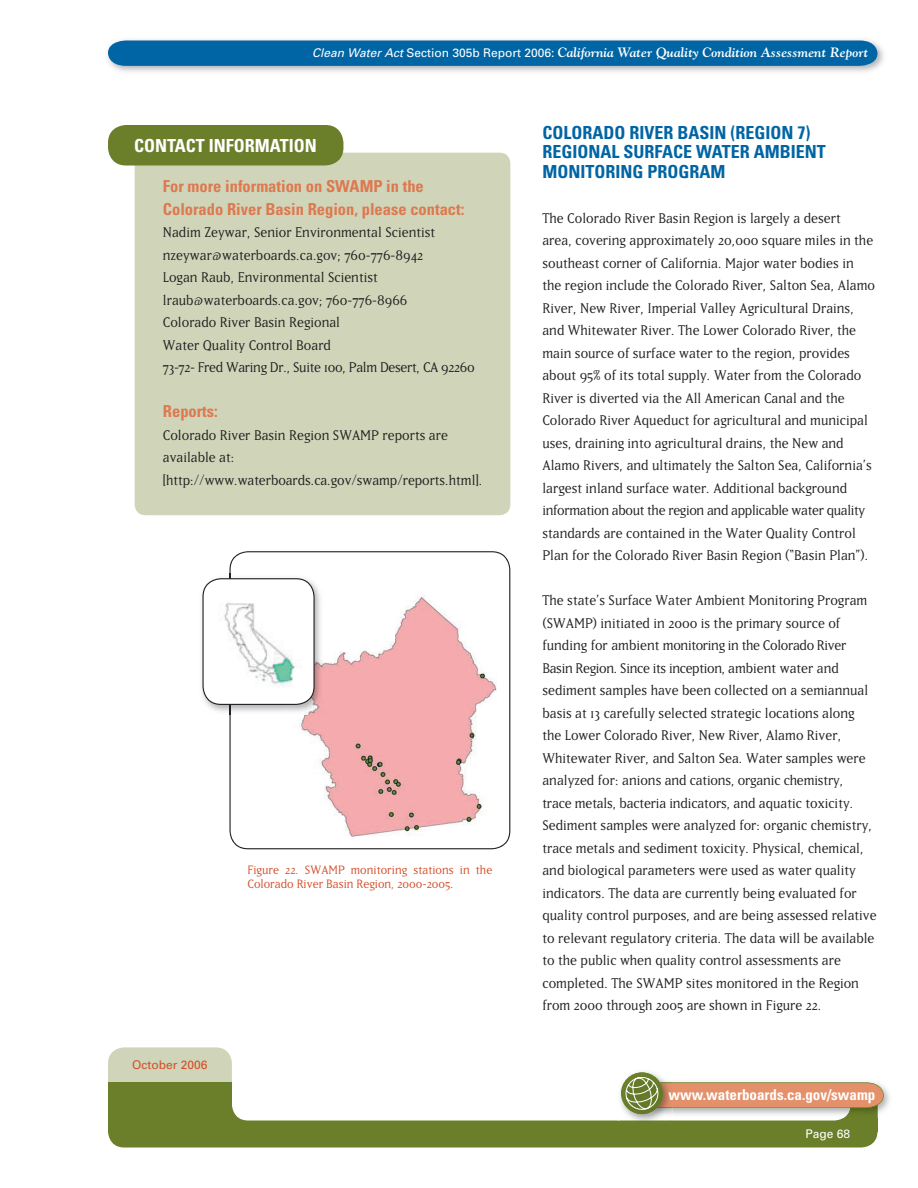
<style>
.page{position:relative;width:918px;height:1188px;background:#fff}
.page>*{position:absolute;margin:0;border:0;box-sizing:border-box;transform-origin:0 0}
.t1{font:700 condensed 18px/19.5px "Univers";color:#0065a4}
.t2{font:700 condensed 18px "Univers";color:#fff}
.t3{font:16.5px/22.5px "Matrix";color:#231f20}
.t4{font:700 condensed 16.5px/22.5px "Univers";color:#dd7950}
.t5{font:700 condensed 15px "Univers";color:#fff}
.t6{font:14.25px/14.2px "Matrix";color:#d34f29}
.t7{font:italic 700 13.5px "Goudy";color:#fff}
.t8{font:12px "Univers";color:#d34f29}
.t9{font:12px "Univers";color:#fff}
.s1{font-family:"Univers";font-weight:400;font-size:12px}
.s2{font-family:"Univers";font-weight:400;font-style:normal;font-size:12px}
</style>
<div class="page">
<div style="left:108px;top:1047px;width:124px;height:54px;background:#d0d5b9;border-radius:16px"></div>
<img style="left:107px;top:39px;width:777px;height:33px">
<div style="left:108px;top:41px;width:770px;height:25px;background:#0065a4"></div>
<div style="left:108px;top:1082px;width:770px;height:66px;background:#6b7f2a;border-radius:16px"></div>
<div style="left:232px;top:1042px;width:618px;height:78px;background:#fff;border-radius:16px"></div>
<div style="left:108px;top:1082px;width:124px;height:41px;background:#6b7f2a"></div>
<img style="left:673px;top:1110px;width:177px;height:8px">
<img style="left:862px;top:1110px;width:16px;height:8px">
<img style="left:620px;top:1090px;width:52px;height:31px">
<img style="left:621px;top:1072px;width:42px;height:42px">
<svg style="left:625px;top:1076px;width:259px;height:34px"></svg>
<div style="left:135px;top:153px;width:375px;height:362px;background:#d0d5b9;border-radius:11px"></div>
<div style="left:108px;top:125px;width:235px;height:40px;background:#6b7f2a;border-radius:18px"></div>
<svg style="left:229px;top:551px;width:281px;height:298px"></svg>
<img style="left:283px;top:591px;width:219px;height:253px">
<img style="left:201px;top:574px;width:124px;height:141px">
<img style="left:283px;top:591px;width:42px;height:124px">
<div style="left:203px;top:579px;width:111px;height:125px;background:#fff;border-radius:18px"></div>
<div style="left:202px;top:578px;width:113px;height:127px;border:1px solid #231f20;border-radius:18px"></div>
<img style="left:224px;top:602px;width:71px;height:85px">
<p class="t7" style="left:312px;top:44px;width:558px"><span class="s1">Clean Water Act</span> <span class="s2">Section 305b Report 2006:</span> California Water Quality Condition Assessment Report</p>
<p class="t2" style="left:134px;top:134px;width:184px">CONTACT INFORMATION</p>
<p class="t4" style="left:163px;top:175px;width:303px">For more information on SWAMP in the<br>Colorado River Basin Region, please contact:</p>
<p class="t3" style="left:163px;top:221px;width:313px">Nadim Zeywar, Senior Environmental Scientist nzeywar@waterboards.ca.gov; 760-776-8942<br>Logan Raub, Environmental Scientist lraub@waterboards.ca.gov; 760-776-8966<br>Colorado River Basin Regional<br>Water Quality Control Board<br>73-72- Fred Waring Dr., Suite 100, Palm Desert, CA 92260</p>
<p class="t4" style="left:163px;top:400px;width:56px">Reports:</p>
<p class="t3" style="left:163px;top:424px;width:321px">Colorado River Basin Region SWAMP reports are available at: [http://www.waterboards.ca.gov/swamp/reports.html].</p>
<p class="t6" style="left:247px;top:863px;width:246px">Figure 22. SWAMP monitoring stations in the<br>Colorado River Basin Region, 2000-2005.</p>
<p class="t8" style="left:132px;top:1057px;width:77px">October 2006</p>
<p class="t1" style="left:542px;top:122px;width:285px">COLORADO RIVER BASIN (REGION 7)<br>REGIONAL SURFACE WATER AMBIENT<br>MONITORING PROGRAM</p>
<p class="t3" style="left:542px;top:207px;width:334px">The Colorado River Basin Region is largely a desert<br>area, covering approximately 20,000 square miles in the southeast corner of California. Major water bodies in the region include the Colorado River, Salton Sea, Alamo River, New River, Imperial Valley Agricultural Drains, and Whitewater River. The Lower Colorado River, the main source of surface water to the region, provides about 95% of its total supply. Water from the Colorado River is diverted via the All American Canal and the Colorado River Aqueduct for agricultural and municipal uses, draining into agricultural drains, the New and Alamo Rivers, and ultimately the Salton Sea, California’s largest inland surface water. Additional background information about the region and applicable water quality standards are contained in the Water Quality Control Plan for the Colorado River Basin Region (“Basin Plan”).</p>
<p class="t3" style="left:542px;top:589px;width:336px">The state’s Surface Water Ambient Monitoring Program (SWAMP) initiated in 2000 is the primary source of funding for ambient monitoring in the Colorado River Basin Region. Since its inception, ambient water and sediment samples have been collected on a semiannual basis at 13 carefully selected strategic locations along the Lower Colorado River, New River, Alamo River, Whitewater River, and Salton Sea. Water samples were analyzed for: anions and cations, organic chemistry, trace metals, bacteria indicators, and aquatic toxicity.<br>Sediment samples were analyzed for: organic chemistry, trace metals and sediment toxicity. Physical, chemical, and biological parameters were used as water quality indicators. The data are currently being evaluated for quality control purposes, and are being assessed relative to relevant regulatory criteria. The data will be available to the public when quality control assessments are completed. The SWAMP sites monitored in the Region from 2000 through 2005 are shown in Figure 22.</p>
<p class="t5" style="left:669px;top:1085px;width:208px">www.waterboards.ca.gov/swamp</p>
<p class="t9" style="left:805px;top:1127px;width:46px">Page 68</p>
</div>
